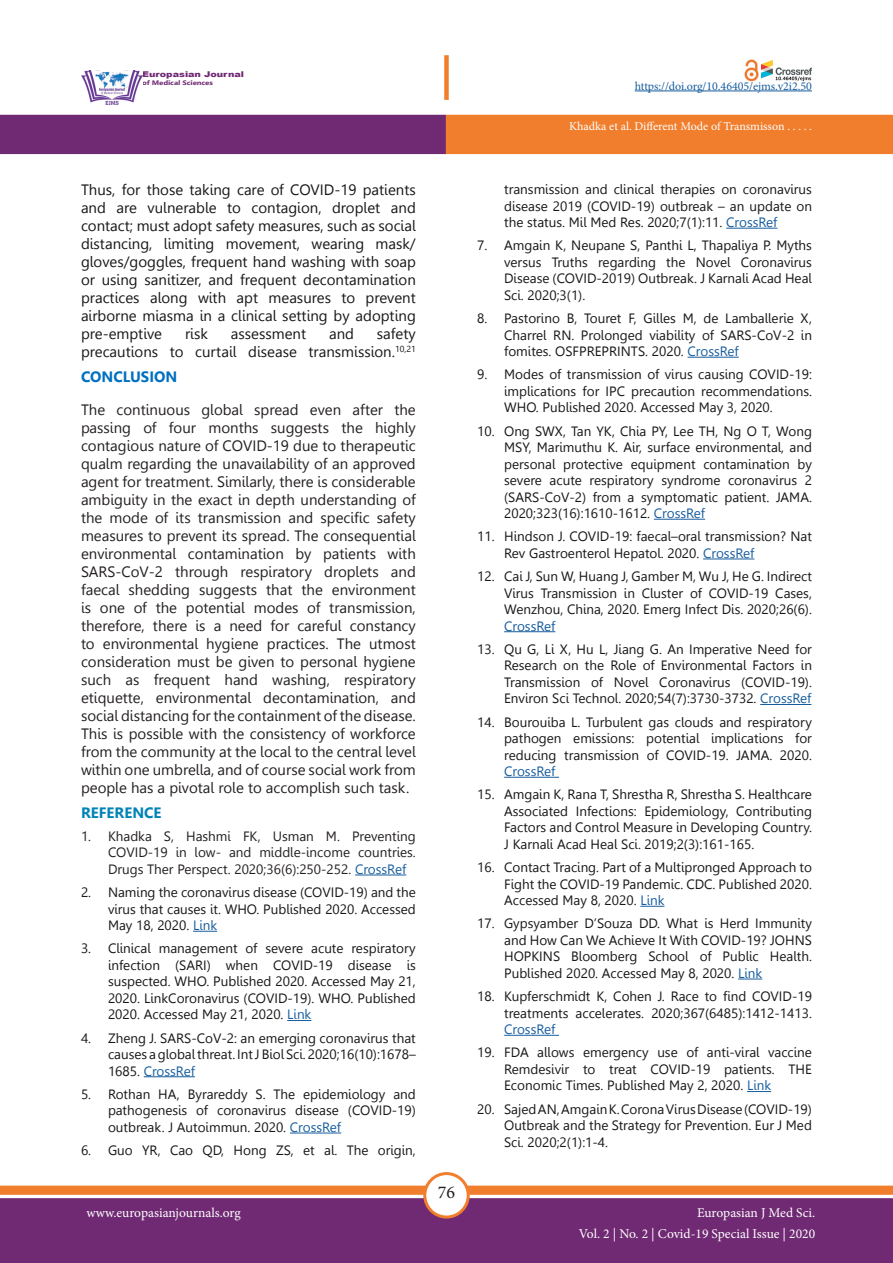
<style>
.page{position:relative;width:893px;height:1263px;background:#fff}
.page>*{position:absolute;margin:0;border:0;box-sizing:border-box;transform-origin:0 0}
.t1{font:18px "Minion Pro";color:#231f20}
.para{font:15px/18px "Leelawadee";color:#231f20;text-align:justify}
.t2{font:15px/18px "Leelawadee";color:#181717;text-align:justify}
.t3{font:700 15px "Leelawadee";color:#0070c0}
.para-2{font:700 15px "Leelawadee";color:#0083b6}
.t4{font:13.5px/16.5px "Leelawadee";color:#181717;text-align:justify}
.t5{font:13.5px/16.5px "Leelawadee";color:#231f20;text-align:justify}
.t6{font:13.5px/21px "Minion Pro";color:#fff;text-align:right}
.t7{font:12px "Minion Pro";color:#fff}
.t8{font:12px "Minion Pro";letter-spacing:-.005em;color:#175d9e}
.t9{font:900 7.95px "Arial";color:#702a73;scale:1.21 1}
.t10{font:700 6.45px "Leelawadee UI";color:#702a73;scale:1.19 1}
.s1{color:#175d9e}
</style>
<div class="page">
<div style="left:0;top:1198px;width:893px;height:65px;background:#702a73;border:2px solid #702a73"></div>
<div style="left:0;top:115px;width:446px;height:39px;background:#702a73"></div>
<div style="left:446px;top:115px;width:447px;height:39px;background:#f07e2c"></div>
<div style="left:0;top:1185px;width:893px;height:10px;background:#f07e2c;border:1px solid #f07e2c"></div>
<div style="left:425px;top:1173px;width:43px;height:44px;background:#fff;border-radius:50%"></div>
<div style="left:423px;top:1172px;width:47px;height:46px;border:3px solid #f07e2c;border-radius:50%"></div>
<img style="left:81px;top:71px;width:61px;height:33px">
<div style="left:444px;top:55px;width:5px;height:45px;background:#f07e2c"></div>
<hr style="left:635px;top:91px;width:177px;height:1px;background:#175d9e">
<img style="left:744px;top:60px;width:68px;height:21px">
<hr style="left:355px;top:874px;width:51px;height:1px;background:#175d9e">
<svg style="left:193px;top:931px;width:24px;height:1px"></svg>
<svg style="left:287px;top:1020px;width:24px;height:1px"></svg>
<hr style="left:144px;top:1076px;width:51px;height:1px;background:#175d9e">
<hr style="left:290px;top:1132px;width:51px;height:1px;background:#175d9e">
<hr style="left:726px;top:228px;width:51px;height:1px;background:#175d9e">
<hr style="left:688px;top:357px;width:51px;height:1px;background:#175d9e">
<hr style="left:654px;top:519px;width:51px;height:1px;background:#175d9e">
<hr style="left:703px;top:559px;width:51px;height:1px;background:#175d9e">
<hr style="left:504px;top:631px;width:51px;height:1px;background:#175d9e">
<hr style="left:760px;top:704px;width:51px;height:1px;background:#175d9e">
<hr style="left:504px;top:777px;width:55px;height:1px;background:#175d9e">
<svg style="left:640px;top:906px;width:24px;height:1px"></svg>
<svg style="left:738px;top:979px;width:24px;height:1px"></svg>
<hr style="left:504px;top:1035px;width:55px;height:1px;background:#175d9e">
<svg style="left:747px;top:1091px;width:24px;height:1px"></svg>
<p class="t9" style="left:142px;top:68px;width:86px">Europasian Journal</p>
<p class="t10" style="left:142px;top:78px;width:61px">of Medical Sciences</p>
<p class="t2" style="left:81px;top:181px;width:336px">Thus, for those taking care of COVID-19 patients and are vulnerable to contagion, droplet and contact; must adopt safety measures, such as social distancing, limiting movement, wearing mask/ gloves/goggles, frequent hand washing with soap or using sanitizer, and frequent decontamination practices along with apt measures to prevent airborne miasma in a clinical setting by adopting pre-emptive</p>
<p class="t2" style="left:81px;top:325px;width:336px;text-align:right">safety<br>precautions to curtail disease transmission.<sup>10,21</sup></p>
<p class="t3" style="left:81px;top:368px;width:98px">CONCLUSION</p>
<p class="para" style="left:81px;top:401px;width:336px">The continuous global spread even after the passing of four months suggests the highly contagious nature of COVID-19 due to therapeutic qualm regarding the unavailability of an approved agent for treatment. Similarly, there is considerable ambiguity in the exact in depth understanding of the mode of its transmission and specific safety measures to prevent its spread. The consequential environmental contamination by patients with SARS-CoV-2 through respiratory droplets and faecal shedding suggests that the environment is one of the potential modes of transmission, therefore, there is a need for careful constancy to environmental hygiene practices. The utmost consideration must be given to personal hygiene such as frequent hand washing, respiratory etiquette, environmental decontamination, and social distancing for the containment of the disease.<br>This is possible with the consistency of workforce from the community at the local to the central level within one umbrella, and of course social work from people has a pivotal role to accomplish such task.</p>
<p class="para-2" style="left:81px;top:804px;width:82px">REFERENCE</p>
<p class="t5" style="left:108px;top:828px;width:309px;text-indent:-27px">1. Khadka S, Hashmi FK, Usman M. Preventing COVID-19 in low- and middle-income countries.<br>Drugs Ther Perspect. 2020;36(6):250-252. <span class="s1">CrossRef</span></p>
<p class="t4" style="left:108px;top:884px;width:309px;text-indent:-27px">2. Naming the coronavirus disease (COVID-19) and the virus that causes it. WHO. Published 2020. Accessed May 18, 2020. <span class="s1">Link</span></p>
<p class="t4" style="left:108px;top:940px;width:309px;text-indent:-27px">3. Clinical management of severe acute respiratory infection (SARI) when COVID-19 disease is suspected. WHO. Published 2020. Accessed May 21, 2020. LinkCoronavirus (COVID-19). WHO. Published 2020. Accessed May 21, 2020. <span class="s1">Link</span></p>
<p class="t4" style="left:108px;top:1030px;width:309px;text-indent:-27px">4. Zheng J. SARS-CoV-2: an emerging coronavirus that causes a global threat. Int J Biol Sci. 2020;16(10):1678– 1685. <span class="s1">CrossRef</span></p>
<p class="t4" style="left:108px;top:1086px;width:309px;text-indent:-27px">5. Rothan HA, Byrareddy S. The epidemiology and pathogenesis of coronavirus disease (COVID-19) outbreak. J Autoimmun. 2020. <span class="s1">CrossRef</span></p>
<p class="t4" style="left:81px;top:1142px;width:336px">6. Guo YR, Cao QD, Hong ZS, et al. The origin,</p>
<p class="t2" style="left:185px;top:325px;width:24px">risk</p>
<p class="t2" style="left:231px;top:325px;width:77px">assessment</p>
<p class="t2" style="left:329px;top:325px;width:26px">and</p>
<h1 class="t1" style="left:438px;top:1180px;width:19px">76</h1>
<p class="t8" style="left:635px;top:78px;width:179px">https://doi.org/10.46405/ejms.v2i2.50</p>
<p class="t7" style="left:569px;top:118px;width:244px">Khadka et al. Different Mode of Transmisson . . . . .</p>
<p class="t4" style="left:504px;top:181px;width:309px">transmission and clinical therapies on coronavirus disease 2019 (COVID-19) outbreak – an update on the status. Mil Med Res. 2020;7(1):11. <span class="s1">CrossRef</span></p>
<p class="t4" style="left:504px;top:237px;width:309px;text-indent:-27px">7. Amgain K, Neupane S, Panthi L, Thapaliya P. Myths versus Truths regarding the Novel Coronavirus Disease (COVID-2019) Outbreak. J Karnali Acad Heal Sci. 2020;3(1).</p>
<p class="t4" style="left:504px;top:310px;width:309px;text-indent:-27px">8. Pastorino B, Touret F, Gilles M, de Lamballerie X, Charrel RN. Prolonged viability of SARS-CoV-2 in fomites. OSFPREPRINTS. 2020. <span class="s1">CrossRef</span></p>
<p class="t4" style="left:504px;top:366px;width:309px;text-indent:-27px">9. Modes of transmission of virus causing COVID-19: implications for IPC precaution recommendations.<br>WHO. Published 2020. Accessed May 3, 2020.</p>
<p class="t4" style="left:504px;top:423px;width:309px;text-indent:-27px">10. Ong SWX, Tan YK, Chia PY, Lee TH, Ng O T, Wong MSY, Marimuthu K. Air, surface environmental, and personal protective equipment contamination by severe acute respiratory syndrome coronavirus 2 (SARS-CoV-2) from a symptomatic patient. JAMA.<br>2020;323(16):1610-1612. <span class="s1">CrossRef</span></p>
<p class="t4" style="left:504px;top:528px;width:309px;text-indent:-27px">11. Hindson J. COVID-19: faecal–oral transmission? Nat<br>Rev Gastroenterol Hepatol. 2020. <span class="s1">CrossRef</span></p>
<p class="t4" style="left:504px;top:568px;width:309px;text-indent:-27px">12. Cai J, Sun W, Huang J, Gamber M, Wu J, He G. Indirect Virus Transmission in Cluster of COVID-19 Cases, Wenzhou, China, 2020. Emerg Infect Dis. 2020;26(6).<br><span class="s1">CrossRef</span></p>
<p class="t4" style="left:504px;top:641px;width:309px;text-indent:-27px">13. Qu G, Li X, Hu L, Jiang G. An Imperative Need for Research on the Role of Environmental Factors in Transmission of Novel Coronavirus (COVID-19).<br>Environ Sci Technol. 2020;54(7):3730-3732. <span class="s1">CrossRef</span></p>
<p class="t4" style="left:504px;top:714px;width:309px;text-indent:-27px">14. Bourouiba L. Turbulent gas clouds and respiratory pathogen emissions: potential implications for reducing transmission of COVID-19. JAMA. 2020.<br><span class="s1">CrossRef</span></p>
<p class="t4" style="left:504px;top:786px;width:309px;text-indent:-27px">15. Amgain K, Rana T, Shrestha R, Shrestha S. Healthcare Associated Infections: Epidemiology, Contributing Factors and Control Measure in Developing Country.<br>J Karnali Acad Heal Sci. 2019;2(3):161-165.</p>
<p class="t4" style="left:504px;top:859px;width:309px;text-indent:-27px">16. Contact Tracing. Part of a Multipronged Approach to Fight the COVID-19 Pandemic. CDC. Published 2020.<br>Accessed May 8, 2020. <span class="s1">Link</span></p>
<p class="t4" style="left:504px;top:915px;width:309px;text-indent:-27px">17. Gypsyamber D’Souza DD. What is Herd Immunity and How Can We Achieve It With COVID-19? JOHNS HOPKINS Bloomberg School of Public Health.<br>Published 2020. Accessed May 8, 2020. <span class="s1">Link</span></p>
<p class="t4" style="left:504px;top:988px;width:309px;text-indent:-27px">18. Kupferschmidt K, Cohen J. Race to find COVID-19 treatments accelerates. 2020;367(6485):1412-1413.<br><span class="s1">CrossRef</span></p>
<p class="t4" style="left:504px;top:1044px;width:309px;text-indent:-27px">19. FDA allows emergency use of anti-viral vaccine Remdesivir to treat COVID-19 patients. THE Economic Times. Published May 2, 2020. <span class="s1">Link</span></p>
<p class="t4" style="left:504px;top:1101px;width:309px;text-indent:-27px">20. Sajed AN, Amgain K. Corona Virus Disease (COVID-19)<br>Outbreak and the Strategy for Prevention. Eur J Med Sci. 2020;2(1):1-4.</p>
<p class="t6" style="left:86px;top:1202px;width:156px">www.europasianjournals.org</p>
<p class="t6" style="left:579px;top:1202px;width:238px">Europasian J Med Sci.<br>Vol. 2 | No. 2 | Covid-19 Special Issue | 2020</p>
</div>
